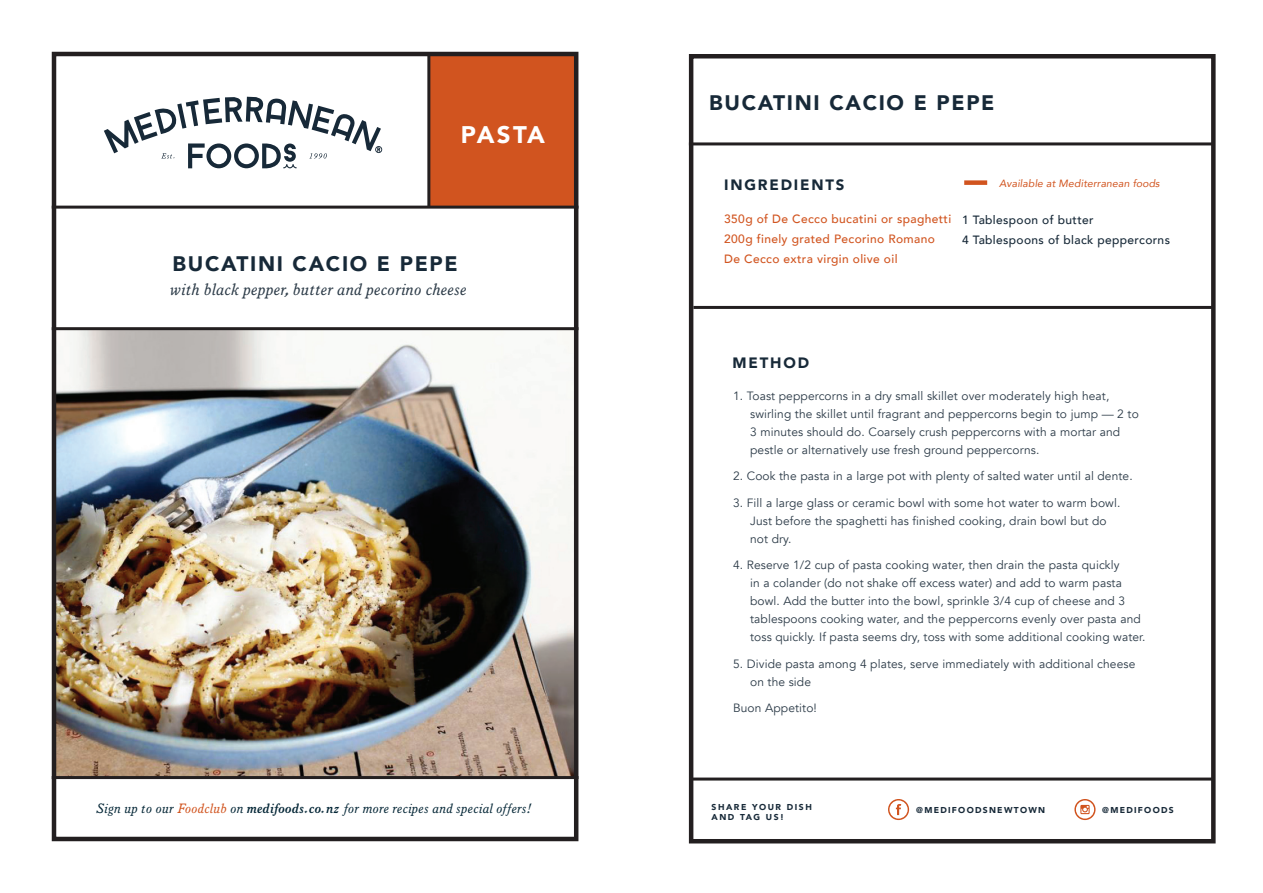
<style>
.page{position:relative;width:1263px;height:893px;background:#fff}
.page>*{position:absolute;margin:0;border:0;box-sizing:border-box;transform-origin:0 0}
.t1{font:900 24px "Avenir";letter-spacing:.065em;color:#fff}
.t2{font:900 21px "Avenir";letter-spacing:.08em;color:#172938}
.t3{font:italic 16.5px "Italian Old Style";letter-spacing:.02em;color:#2b3a47}
.t4{font:900 15px "Avenir";letter-spacing:.12em;color:#172938}
.t5{font:italic 13.5px "Italian Old Style";letter-spacing:.025em;color:#062838}
.t6{font:12px/18px "Avenir";letter-spacing:.01em;color:#2b3a47}
.t7{font:500 12px/20px "Avenir";letter-spacing:.03em;color:#d1541f}
.t8{font:500 12px/20px "Avenir";letter-spacing:.03em;color:#172938}
.t9{font:italic 10.5px "Avenir";letter-spacing:.01em;color:#d1541f}
.t10{font:900 8.55px "Avenir";letter-spacing:.15em;color:#172938}
.t11{font:900 8.55px/10.2px "Avenir";letter-spacing:.18em;color:#172938}
.s1{color:#d1541f}
.s2{font-weight:700}
</style>
<div class="page">
<div style="left:430px;top:56px;width:145px;height:150px;background:#d1541f"></div>
<img style="left:57px;top:330px;width:516px;height:446px">
<div style="left:689px;top:54px;width:526px;height:789px;border:4px solid #231f20"></div>
<hr style="left:52px;top:206px;width:526px;height:3px;background:#231f20">
<hr style="left:52px;top:327px;width:526px;height:3px;background:#231f20">
<hr style="left:52px;top:776px;width:526px;height:3px;background:#231f20">
<hr style="left:427px;top:54px;width:3px;height:153px;background:#231f20">
<hr style="left:689px;top:142px;width:523px;height:3px;background:#231f20">
<hr style="left:693px;top:306px;width:520px;height:3px;background:#231f20">
<hr style="left:692px;top:777px;width:520px;height:3px;background:#231f20">
<svg style="left:104px;top:97px;width:278px;height:71px"></svg>
<div style="left:964px;top:180px;width:23px;height:5px;background:#d1541f"></div>
<svg style="left:1074px;top:799px;width:21px;height:21px"></svg>
<svg style="left:888px;top:799px;width:21px;height:21px"></svg>
<div style="left:52px;top:52px;width:526px;height:789px;border:4px solid #231f20"></div>
<h1 class="t1" style="left:461px;top:114px;width:85px">PASTA</h1>
<h2 class="t2" style="left:172px;top:245px;width:287px">BUCATINI CACIO E PEPE</h2>
<h3 class="t3" style="left:169px;top:280px;width:298px">with black pepper, butter and pecorino cheese</h3>
<p class="t5" style="left:96px;top:800px;width:437px">Sign up to our <span class="s1">Foodclub</span> on <span class="s2">medifoods.co.nz</span> for more recipes and special offers!</p>
<h2 class="t2" style="left:709px;top:84px;width:287px">BUCATINI CACIO E PEPE</h2>
<p class="t4" style="left:724px;top:172px;width:122px">INGREDIENTS</p>
<p class="t9" style="left:999px;top:177px;width:162px">Available at Mediterranean foods</p>
<p class="t7" style="left:724px;top:208px;width:228px">350g of De Cecco bucatini or spaghetti<br>200g finely grated Pecorino Romano<br>De Cecco extra virgin olive oil</p>
<p class="t8" style="left:962px;top:210px;width:209px">1 Tablespoon of butter<br>4 Tablespoons of black peppercorns</p>
<p class="t4" style="left:733px;top:350px;width:78px">METHOD</p>
<p class="t6" style="left:750px;top:387px;width:390px;text-indent:-17px">1. Toast peppercorns in a dry small skillet over moderately high heat, swirling the skillet until fragrant and peppercorns begin to jump — 2 to 3 minutes should do. Coarsely crush peppercorns with a mortar and pestle or alternatively use fresh ground peppercorns.</p>
<p class="t6" style="left:733px;top:467px;width:401px">2. Cook the pasta in a large pot with plenty of salted water until al dente.</p>
<p class="t6" style="left:750px;top:494px;width:372px;text-indent:-17px">3. Fill a large glass or ceramic bowl with some hot water to warm bowl.<br>Just before the spaghetti has finished cooking, drain bowl but do not dry.</p>
<p class="t6" style="left:750px;top:556px;width:397px;text-indent:-17px">4. Reserve 1/2 cup of pasta cooking water, then drain the pasta quickly<br>in a colander (do not shake off excess water) and add to warm pasta bowl. Add the butter into the bowl, sprinkle 3/4 cup of cheese and 3 tablespoons cooking water, and the peppercorns evenly over pasta and toss quickly. If pasta seems dry, toss with some additional cooking water.</p>
<p class="t6" style="left:750px;top:655px;width:387px;text-indent:-17px">5. Divide pasta among 4 plates, serve immediately with additional cheese on the side</p>
<p class="t6" style="left:733px;top:699px;width:85px">Buon Appetito!</p>
<p class="t11" style="left:712px;top:801px;width:102px">SHARE YOUR DISH<br>AND TAG US!</p>
<p class="t10" style="left:916px;top:803px;width:130px">@MEDIFOODSNEWTOWN</p>
<p class="t10" style="left:1102px;top:803px;width:73px">@MEDIFOODS</p>
</div>
